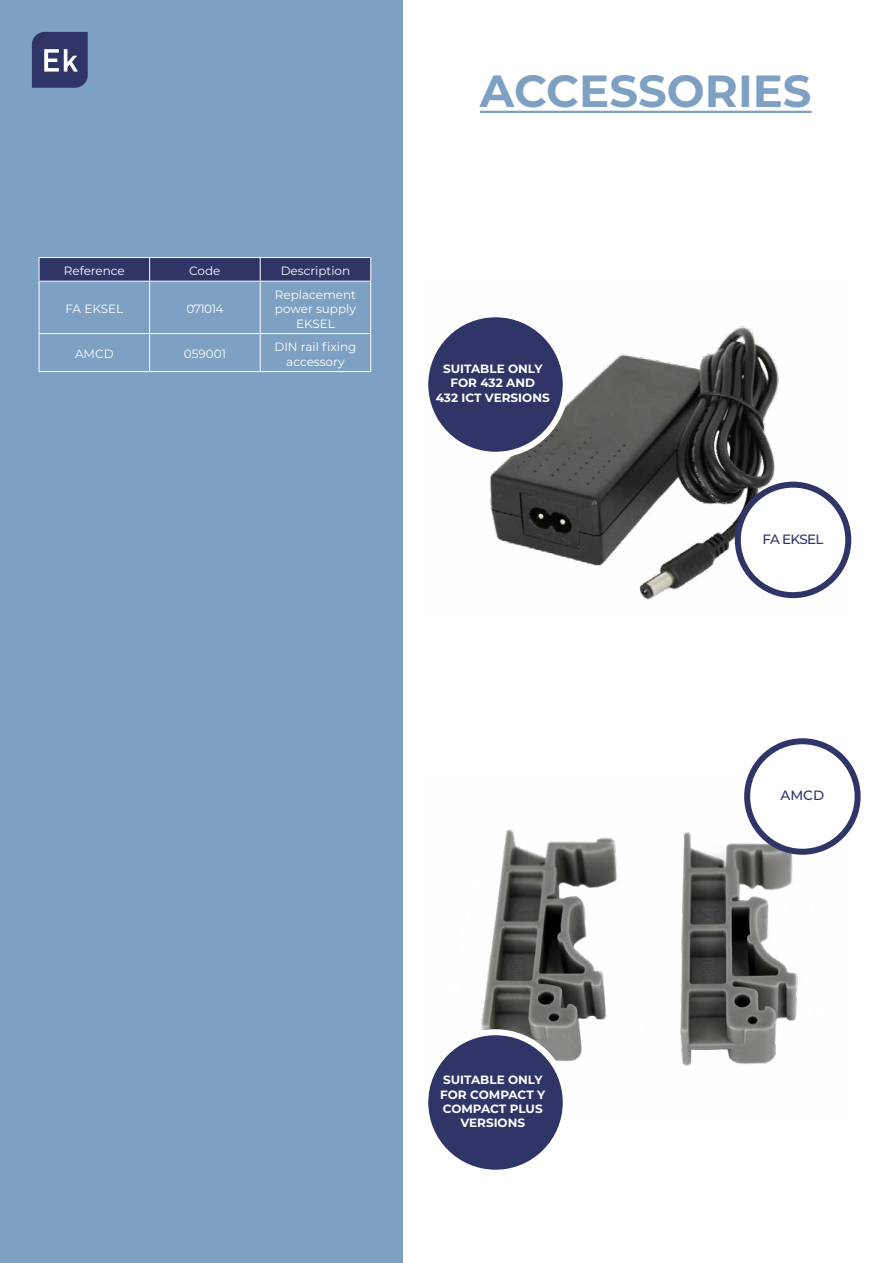
<style>
.page{position:relative;width:893px;height:1263px;background:#fff}
.page>*{position:absolute;margin:0;border:0;box-sizing:border-box;transform-origin:0 0}
.t1{font:700 45px "Montserrat";color:#7ea0c2}
.t2{font:500 13.5px "Montserrat";letter-spacing:-.05em;color:#303568}
.t3{font:12px/14.4px "Montserrat";color:#fff;text-align:center}
.t4{font:700 12px/14.4px "Montserrat";color:#fff;text-align:center}
</style>
<div class="page">
<div style="left:0;top:0;width:402px;height:1263px;background:#7ea0c2"></div>
<svg style="left:32px;top:32px;width:56px;height:56px;background:#494e7b"></svg>
<img style="left:489px;top:326px;width:358px;height:274px">
<img style="left:481px;top:782px;width:366px;height:284px">
<div style="left:738px;top:485px;width:110px;height:110px;background:#fff;border-radius:50%"></div>
<div style="left:735px;top:482px;width:116px;height:116px;border:6px solid #303568;border-radius:50%"></div>
<div style="left:747px;top:741px;width:111px;height:111px;background:#fff;border-radius:50%"></div>
<div style="left:744px;top:738px;width:117px;height:117px;border:6px solid #303568;border-radius:50%"></div>
<div style="left:425px;top:1032px;width:141px;height:141px;background:#303568;border-radius:50%"></div>
<div style="left:422px;top:1029px;width:147px;height:147px;border:6px solid #fff;border-radius:50%"></div>
<div style="left:425px;top:314px;width:141px;height:141px;background:#303568;border-radius:50%"></div>
<div style="left:422px;top:311px;width:147px;height:147px;border:6px solid #fff;border-radius:50%"></div>
<hr style="left:480px;top:111px;width:332px;height:2px;background:#7ea0c2">
<hr style="left:39px;top:257px;width:111px;height:1px;background:#fff">
<hr style="left:150px;top:257px;width:110px;height:1px;background:#fff">
<hr style="left:260px;top:257px;width:111px;height:1px;background:#fff">
<svg style="left:39px;top:258px;width:332px;height:23px;background:#353a6b"></svg>
<hr style="left:39px;top:281px;width:111px;height:1px;background:#fff">
<hr style="left:39px;top:282px;width:1px;height:51px;background:#fff">
<hr style="left:150px;top:281px;width:110px;height:1px;background:#fff">
<hr style="left:149px;top:282px;width:1px;height:51px;background:#fff">
<hr style="left:260px;top:281px;width:111px;height:1px;background:#fff">
<hr style="left:260px;top:282px;width:1px;height:51px;background:#fff">
<hr style="left:370px;top:282px;width:1px;height:51px;background:#fff">
<hr style="left:39px;top:333px;width:111px;height:1px;background:#fff">
<hr style="left:39px;top:334px;width:1px;height:37px;background:#fff">
<hr style="left:150px;top:333px;width:110px;height:1px;background:#fff">
<hr style="left:149px;top:334px;width:1px;height:37px;background:#fff">
<hr style="left:260px;top:333px;width:111px;height:1px;background:#fff">
<hr style="left:260px;top:334px;width:1px;height:37px;background:#fff">
<hr style="left:370px;top:334px;width:1px;height:37px;background:#fff">
<hr style="left:39px;top:371px;width:111px;height:1px;background:#fff">
<hr style="left:150px;top:371px;width:110px;height:1px;background:#fff">
<hr style="left:260px;top:371px;width:111px;height:1px;background:#fff">
<p class="t3" style="left:64px;top:263px;width:63px">Reference</p>
<p class="t3" style="left:189px;top:263px;width:33px">Code</p>
<p class="t3" style="left:281px;top:263px;width:71px">Description</p>
<p class="t3" style="left:65px;top:301px;width:59px">FA EKSEL</p>
<p class="t3" style="left:186px;top:301px;width:39px">071014</p>
<p class="t3" style="left:275px;top:287px;width:83px">Replacement power supply<br>EKSEL</p>
<p class="t3" style="left:75px;top:346px;width:40px">AMCD</p>
<p class="t3" style="left:184px;top:346px;width:44px">059001</p>
<p class="t3" style="left:274px;top:339px;width:84px">DIN rail fixing accessory</p>
<h1 class="t1" style="left:480px;top:59px;width:333px">ACCESSORIES</h1>
<p class="t4" style="left:436px;top:361px;width:115px">SUITABLE ONLY<br>FOR 432 AND<br>432 ICT VERSIONS</p>
<p class="t2" style="left:763px;top:530px;width:62px">FA EKSEL</p>
<p class="t2" style="left:780px;top:786px;width:45px">AMCD</p>
<p class="t4" style="left:440px;top:1072px;width:107px">SUITABLE ONLY<br>FOR COMPACT Y<br>COMPACT PLUS<br>VERSIONS</p>
</div>
